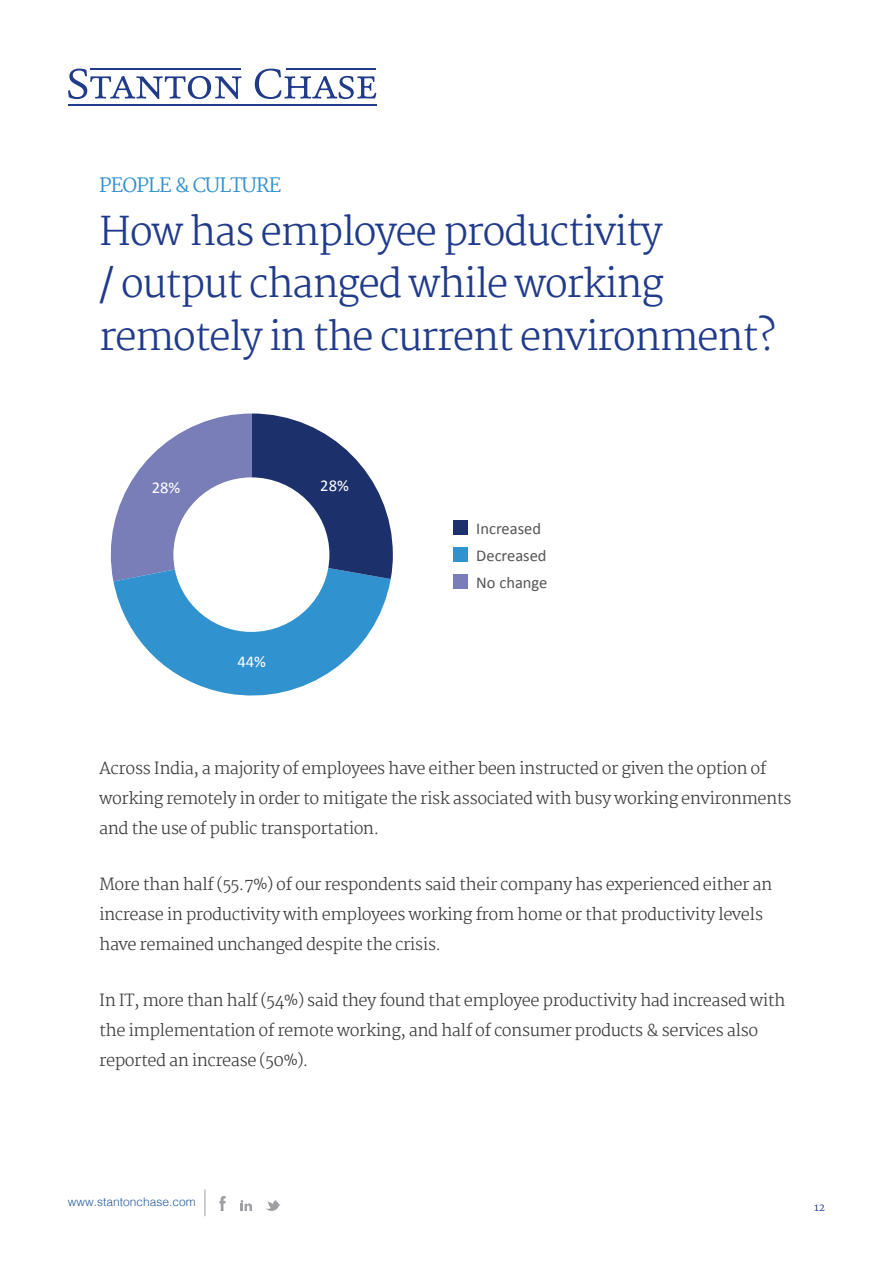
<style>
.page{position:relative;width:893px;height:1263px;background:#fff}
.page>*{position:absolute;margin:0;border:0;box-sizing:border-box;transform-origin:0 0}
.t1{font:300 39px/52.5px "Martel";letter-spacing:-.04em;color:#213b8b}
.t2{font:19.5px "Martel";letter-spacing:-.04em;color:#3192d0}
.t3{font:300 16.5px/30px "Martel";letter-spacing:-.03em;color:#3c3c3b}
.t4{font:16.5px "Calibri";color:#565555}
.t5{font:16.5px "Calibri";color:#fff}
.t6{font:300 12px "Helvetica";color:#275b9b}
.t7{font:10.5px "Martel";color:#213b8b}
</style>
<div class="page">
<svg style="left:219px;top:1196px;width:7px;height:15px"></svg>
<svg style="left:266px;top:1200px;width:14px;height:11px"></svg>
<svg style="left:241px;top:1200px;width:11px;height:11px"></svg>
<svg style="left:205px;top:1189px;width:1px;height:27px"></svg>
<svg style="left:68px;top:69px;width:173px;height:30px"></svg>
<svg style="left:255px;top:69px;width:121px;height:30px"></svg>
<hr style="left:68px;top:104px;width:308px;height:2px;background:#213b8b">
<hr style="left:90px;top:68px;width:151px;height:2px;background:#213b8b">
<hr style="left:286px;top:68px;width:90px;height:2px;background:#213b8b">
<svg style="left:110px;top:413px;width:283px;height:283px"></svg>
<div style="left:453px;top:520px;width:15px;height:15px;background:#1c316b"></div>
<div style="left:453px;top:575px;width:15px;height:14px;background:#797db8"></div>
<div style="left:453px;top:547px;width:15px;height:15px;background:#3192d0"></div>
<div style="left:173px;top:477px;width:156px;height:155px;background:#fff;border-radius:50%"></div>
<p class="t2" style="left:99px;top:174px;width:184px">PEOPLE &amp; CULTURE</p>
<h1 class="t1" style="left:99px;top:205px;width:678px">How has employee productivity<br>/ output changed while working remotely in the current environment?</h1>
<p class="t5" style="left:152px;top:476px;width:30px">28%</p>
<p class="t5" style="left:320px;top:474px;width:30px">28%</p>
<p class="t5" style="left:238px;top:650px;width:30px">44%</p>
<p class="t4" style="left:476px;top:517px;width:66px">Increased</p>
<p class="t4" style="left:476px;top:544px;width:72px">Decreased</p>
<p class="t4" style="left:476px;top:571px;width:73px">No change</p>
<p class="t3" style="left:99px;top:753px;width:694px">Across India, a majority of employees have either been instructed or given the option of working remotely in order to mitigate the risk associated with busy working environments and the use of public transportation.</p>
<p class="t3" style="left:99px;top:869px;width:675px">More than half (55.7%) of our respondents said their company has experienced either an increase in productivity with employees working from home or that productivity levels have remained unchanged despite the crisis.</p>
<p class="t3" style="left:99px;top:985px;width:688px">In IT, more than half (54%) said they found that employee productivity had increased with the implementation of remote working, and half of consumer products &amp; services also reported an increase (50%).</p>
<p class="t6" style="left:68px;top:1191px;width:130px">www.stantonchase.com</p>
<p class="t7" style="left:814px;top:1201px;width:12px">12</p>
</div>
